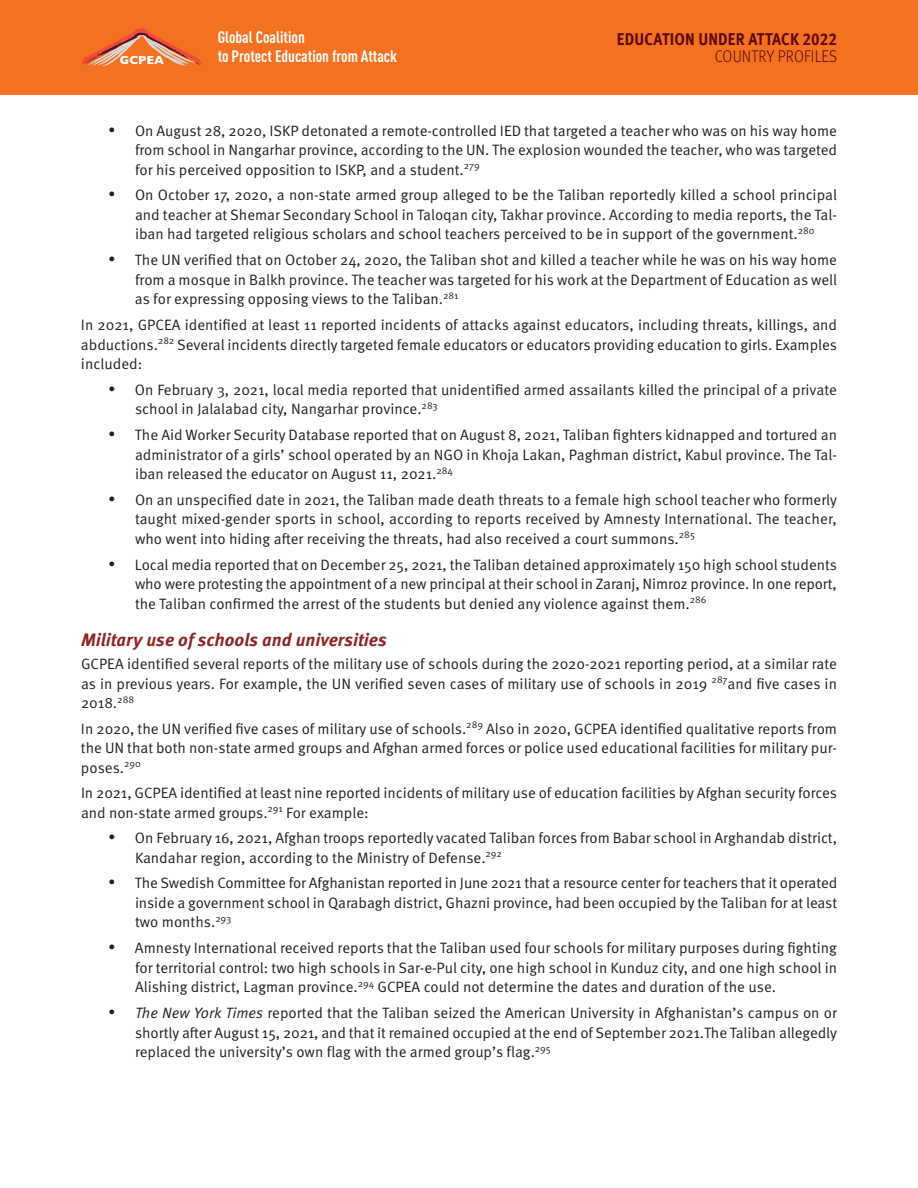
<style>
.page{position:relative;width:918px;height:1188px;background:#fff}
.page>*{position:absolute;margin:0;border:0;box-sizing:border-box;transform-origin:0 0}
.t1{font:italic 700 18px "Meta Pro";color:#8f2326}
.t2{font:700 16.95px "Meta Pro";letter-spacing:.01em;color:#5c090a;scale:.9 1}
.t3{font:300 16.95px "Meta Pro";letter-spacing:.01em;color:#5c090a;scale:.9 1}
.t4{font:700 16.35px/19.4px "DIN Cond";color:#fff}
.t5{font:15px/19.5px "Meta Pro Norm";color:#231f20;text-align:justify}
.t6{font:700 11.85px "Gill Sans";color:#fff}
.s1{font-family:"Meta Pro Norm Ita"}
</style>
<div class="page">
<div style="left:0;top:0;width:918px;height:95px;background:#f37121"></div>
<svg style="left:81px;top:28px;width:121px;height:38px"></svg>
<p class="t4" style="left:218px;top:29px;width:181px">Global Coalition<br>to Protect Education from Attack</p>
<p class="t2" style="left:617px;top:29px;width:246px">EDUCATION UNDER ATTACK 2022</p>
<p class="t6" style="left:120px;top:56px;width:46px">GCPEA</p>
<p class="t3" style="left:715px;top:47px;width:137px">COUNTRY PROFILES</p>
<p class="t5" style="left:135px;top:122px;width:704px;text-indent:-27px">• On August 28, 2020, ISKP detonated a remote-controlled IED that targeted a teacher who was on his way home from school in Nangarhar province, according to the UN. The explosion wounded the teacher, who was targeted for his perceived opposition to ISKP, and a student.<sup>279</sup></p>
<p class="t5" style="left:135px;top:187px;width:704px;text-indent:-27px">• On October 17, 2020, a non-state armed group alleged to be the Taliban reportedly killed a school principal and teacher at Shemar Secondary School in Taloqan city, Takhar province. According to media reports, the Tal&shy;iban had targeted religious scholars and school teachers perceived to be in support of the government.<sup>280</sup></p>
<p class="t5" style="left:135px;top:251px;width:704px;text-indent:-27px">• The UN verified that on October 24, 2020, the Taliban shot and killed a teacher while he was on his way home from a mosque in Balkh province. The teacher was targeted for his work at the Department of Education as well as for expressing opposing views to the Taliban.<sup>281</sup></p>
<p class="t5" style="left:81px;top:316px;width:758px">In 2021, GPCEA identified at least 11 reported incidents of attacks against educators, including threats, killings, and abductions.<sup>282</sup> Several incidents directly targeted female educators or educators providing education to girls. Examples included:</p>
<p class="t5" style="left:135px;top:381px;width:704px;text-indent:-27px">• On February 3, 2021, local media reported that unidentified armed assailants killed the principal of a private school in Jalalabad city, Nangarhar province.<sup>283</sup></p>
<p class="t5" style="left:135px;top:426px;width:704px;text-indent:-27px">• The Aid Worker Security Database reported that on August 8, 2021, Taliban fighters kidnapped and tortured an administrator of a girls’ school operated by an NGO in Khoja Lakan, Paghman district, Kabul province. The Tal&shy;iban released the educator on August 11, 2021.<sup>284</sup></p>
<p class="t5" style="left:135px;top:491px;width:704px;text-indent:-27px">• On an unspecified date in 2021, the Taliban made death threats to a female high school teacher who formerly taught mixed-gender sports in school, according to reports received by Amnesty International. The teacher, who went into hiding after receiving the threats, had also received a court summons.<sup>285</sup></p>
<p class="t5" style="left:135px;top:556px;width:704px;text-indent:-27px">• Local media reported that on December 25, 2021, the Taliban detained approximately 150 high school students who were protesting the appointment of a new principal at their school in Zaranj, Nimroz province. In one report, the Taliban confirmed the arrest of the students but denied any violence against them.<sup>286</sup></p>
<p class="t1" style="left:81px;top:633px;width:307px">Military use of schools and universities</p>
<p class="t5" style="left:81px;top:655px;width:758px">GCPEA identified several reports of the military use of schools during the 2020-2021 reporting period, at a similar rate as in previous years. For example, the UN verified seven cases of military use of schools in 2019 <sup>287</sup>and five cases in 2018.<sup>288</sup></p>
<p class="t5" style="left:81px;top:720px;width:758px">In 2020, the UN verified five cases of military use of schools.<sup>289</sup> Also in 2020, GCPEA identified qualitative reports from the UN that both non-state armed groups and Afghan armed forces or police used educational facilities for military pur&shy;poses.<sup>290</sup></p>
<p class="t5" style="left:81px;top:784px;width:758px">In 2021, GCPEA identified at least nine reported incidents of military use of education facilities by Afghan security forces and non-state armed groups.<sup>291</sup> For example:</p>
<p class="t5" style="left:135px;top:829px;width:704px;text-indent:-27px">• On February 16, 2021, Afghan troops reportedly vacated Taliban forces from Babar school in Arghandab district,<br>Kandahar region, according to the Ministry of Defense.<sup>292</sup></p>
<p class="t5" style="left:135px;top:875px;width:704px;text-indent:-27px">• The Swedish Committee for Afghanistan reported in June 2021 that a resource center for teachers that it operated inside a government school in Qarabagh district, Ghazni province, had been occupied by the Taliban for at least two months.<sup>293</sup></p>
<p class="t5" style="left:135px;top:939px;width:704px;text-indent:-27px">• Amnesty International received reports that the Taliban used four schools for military purposes during fighting for territorial control: two high schools in Sar-e-Pul city, one high school in Kunduz city, and one high school in Alishing district, Lagman province.<sup>294</sup> GCPEA could not determine the dates and duration of the use.</p>
<p class="t5" style="left:135px;top:1004px;width:704px;text-indent:-27px">• <span class="s1">The New York Times</span> reported that the Taliban seized the American University in Afghanistan’s campus on or shortly after August 15, 2021, and that it remained occupied at the end of September 2021.The Taliban allegedly replaced the university’s own flag with the armed group’s flag.<sup>295</sup></p>
</div>
